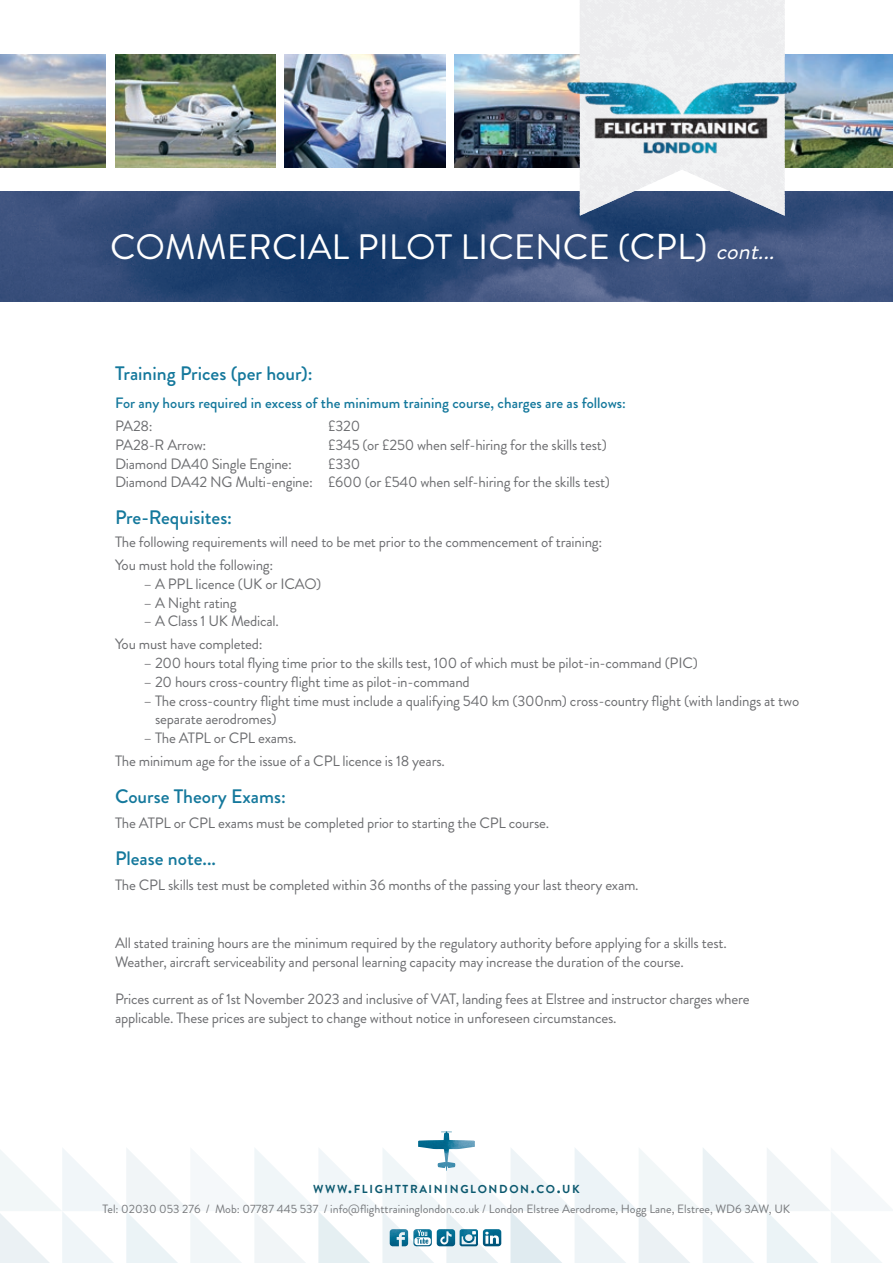
<style>
.page{position:relative;width:893px;height:1263px;background:#fff}
.page>*{position:absolute;margin:0;border:0;box-sizing:border-box;transform-origin:0 0}
.t1{font:35.25px "Brandon Grotesque";color:#fff}
.t2{font:500 19.5px "Brandon Grotesque";color:#14789c}
.t3{font:15px/18.8px "Brandon Grotesque";letter-spacing:-.015em;color:#6c6d70}
.t4{font:500 15px "Brandon Grotesque";color:#14789c}
.t5{font:12px "Brandon Grotesque";color:#76787b}
.t6{font:700 11.55px "Brandon Grotesque";letter-spacing:.145em;color:#0c596f}
.s1{font-size:36px}
.s2{font-style:italic;font-size:24px}
.s3{font-size:16.5px}
</style>
<div class="page">
<img style="left:285px;top:55px;width:160px;height:112px">
<img style="left:115px;top:55px;width:161px;height:112px">
<img style="left:454px;top:55px;width:126px;height:112px">
<img style="left:785px;top:55px;width:108px;height:112px">
<img style="left:0;top:55px;width:105px;height:112px">
<img style="left:0;top:191px;width:893px;height:111px">
<img style="left:580px;top:0;width:205px;height:216px">
<img style="left:563px;top:80px;width:238px;height:75px">
<svg style="left:0;top:1148px;width:882px;height:115px"></svg>
<img style="left:418px;top:1131px;width:57px;height:40px">
<img style="left:413px;top:1229px;width:88px;height:17px">
<h1 class="t1" style="left:110px;top:223px;width:673px">COMMERCIAL PILOT LICENCE <span class="s1">(CPL)</span> <span class="s2">cont...</span></h1>
<h2 class="t2" style="left:115px;top:360px;width:199px">Training Prices (per hour):</h2>
<p class="t4" style="left:115px;top:393px;width:512px">For any hours required in excess of the minimum training course, charges are as follows:</p>
<p class="t3" style="left:115px;top:417px;width:39px">PA28:</p>
<p class="t3" style="left:328px;top:417px;width:34px">£320</p>
<p class="t3" style="left:115px;top:436px;width:93px">PA28-R Arrow:</p>
<p class="t3" style="left:328px;top:436px;width:280px">£345 (or £250 when self-hiring for the skills test)</p>
<p class="t3" style="left:115px;top:454px;width:178px">Diamond DA40 Single Engine:</p>
<p class="t3" style="left:115px;top:454px;width:497px;text-indent:213px">£330<br>Diamond DA42 NG Multi-engine: £600 (or £540 when self-hiring for the skills test)</p>
<h2 class="t2" style="left:115px;top:504px;width:119px">Pre-Requisites:</h2>
<p class="t3" style="left:115px;top:531px;width:489px;line-height:23px">The following requirements will need to be met prior to the commencement of training:<br>You must hold the following:</p>
<p class="t3" style="left:144px;top:575px;width:179px">– A PPL licence (UK or ICAO)</p>
<p class="t3" style="left:144px;top:593px;width:95px">– A Night rating</p>
<p class="t3" style="left:115px;top:610px;width:165px;line-height:23px;text-indent:28px">– A Class 1 UK Medical.<br>You must have completed:</p>
<p class="t3" style="left:144px;top:654px;width:556px">– 200 hours total flying time prior to the skills test, 100 of which must be pilot-in-command (PIC)</p>
<p class="t3" style="left:144px;top:673px;width:328px">– 20 hours cross-country flight time as pilot-in-command</p>
<p class="t3" style="left:155px;top:691px;width:646px;text-indent:-12px">– The cross-country flight time must include a qualifying 540 km (300nm) cross-country flight (with landings at two separate aerodromes)</p>
<p class="t3" style="left:115px;top:727px;width:331px;line-height:23px;text-indent:28px">– The ATPL or CPL exams.<br>The minimum age for the issue of a CPL licence is 18 years.</p>
<h2 class="t2" style="left:115px;top:783px;width:172px">Course Theory Exams:</h2>
<p class="t3" style="left:115px;top:814px;width:436px">The ATPL or CPL exams must be completed prior to starting the CPL course.</p>
<h2 class="t2" style="left:115px;top:845px;width:102px">Please note...</h2>
<p class="t3" style="left:115px;top:876px;width:525px">The CPL skills test must be completed within 36 months of the passing your last theory exam.</p>
<p class="t3" style="left:115px;top:934px;width:613px">All stated training hours are the minimum required by the regulatory authority before applying for a skills test.<br>Weather, aircraft serviceability and personal learning capacity may increase the duration of the course.</p>
<p class="t3" style="left:115px;top:990px;width:636px">Prices current as of 1st November 2023 and inclusive of VAT, landing fees at Elstree and instructor charges where applicable. These prices are subject to change without notice in unforeseen circumstances.</p>
<p class="t6" style="left:313px;top:1181px;width:268px">WWW<span class="s3">.</span>FLIGHTTRAININGLONDON<span class="s3">.</span>CO<span class="s3">.</span>UK</p>
<p class="t5" style="left:103px;top:1201px;width:689px">Tel: 02030 053 276 / Mob: 07787 445 537 / info@flighttraininglondon.co.uk / London Elstree Aerodrome, Hogg Lane, Elstree, WD6 3AW, UK</p>
</div>
